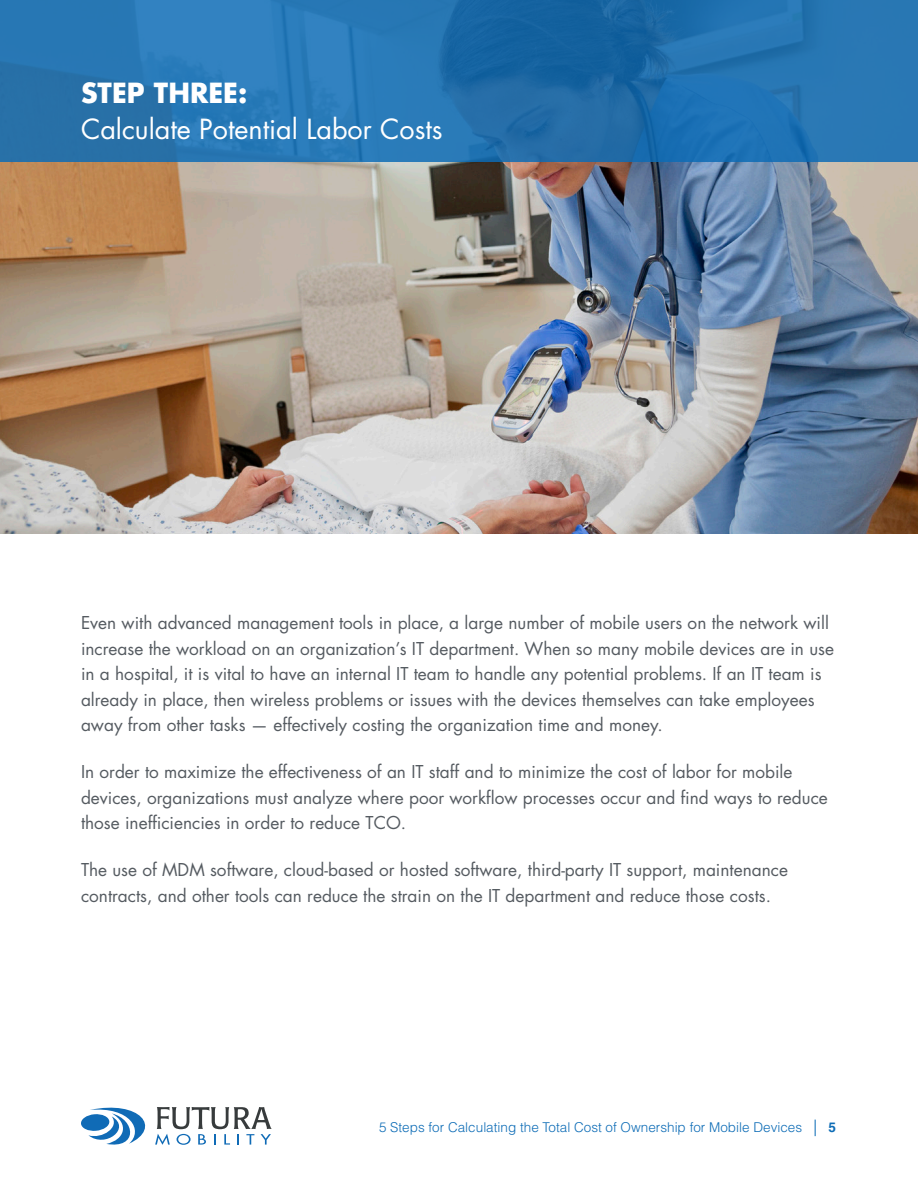
<style>
.page{position:relative;width:918px;height:1188px;background:#fff}
.page>*{position:absolute;margin:0;border:0;box-sizing:border-box;transform-origin:0 0}
.t1{font:27px "Futura Std";color:#fff}
.t2{font:700 27px "Futura Std";color:#fff}
.t3{font:17.25px/25.5px "Futura Std";color:#555b61}
.t4{font:300 13.5px "Helvetica LT Std";color:#0d6cb6}
.s1{font-size:16.5px}
.s2{font-weight:700}
</style>
<div class="page">
<img style="left:0;top:162px;width:918px;height:372px">
<svg style="left:0;top:0;width:918px;height:162px;background:#2473b0"></svg>
<svg style="left:81px;top:1107px;width:191px;height:38px"></svg>
<h1 class="t2" style="left:81px;top:75px;width:168px">STEP THREE:</h1>
<h1 class="t1" style="left:81px;top:112px;width:363px">Calculate Potential Labor Costs</h1>
<p class="t3" style="left:81px;top:610px;width:755px">Even with advanced management tools in place, a large number of mobile users on the network will increase the workload on an organization’s IT department. When so many mobile devices are in use in a hospital, it is vital to have an internal IT team to handle any potential problems. If an IT team is already in place, then wireless problems or issues with the devices themselves can take employees away from other tasks — effectively costing the organization time and money.</p>
<p class="t3" style="left:81px;top:759px;width:748px">In order to maximize the effectiveness of an IT staff and to minimize the cost of labor for mobile devices, organizations must analyze where poor workflow processes occur and find ways to reduce those inefficiencies in order to reduce TCO.</p>
<p class="t3" style="left:81px;top:857px;width:709px">The use of MDM software, cloud-based or hosted software, third-party IT support, maintenance contracts, and other tools can reduce the strain on the IT department and reduce those costs.</p>
<p class="t4" style="left:379px;top:1119px;width:458px">5 Steps for Calculating the Total Cost of Ownership for Mobile Devices <span class="s1">|</span> <span class="s2">5</span></p>
</div>
